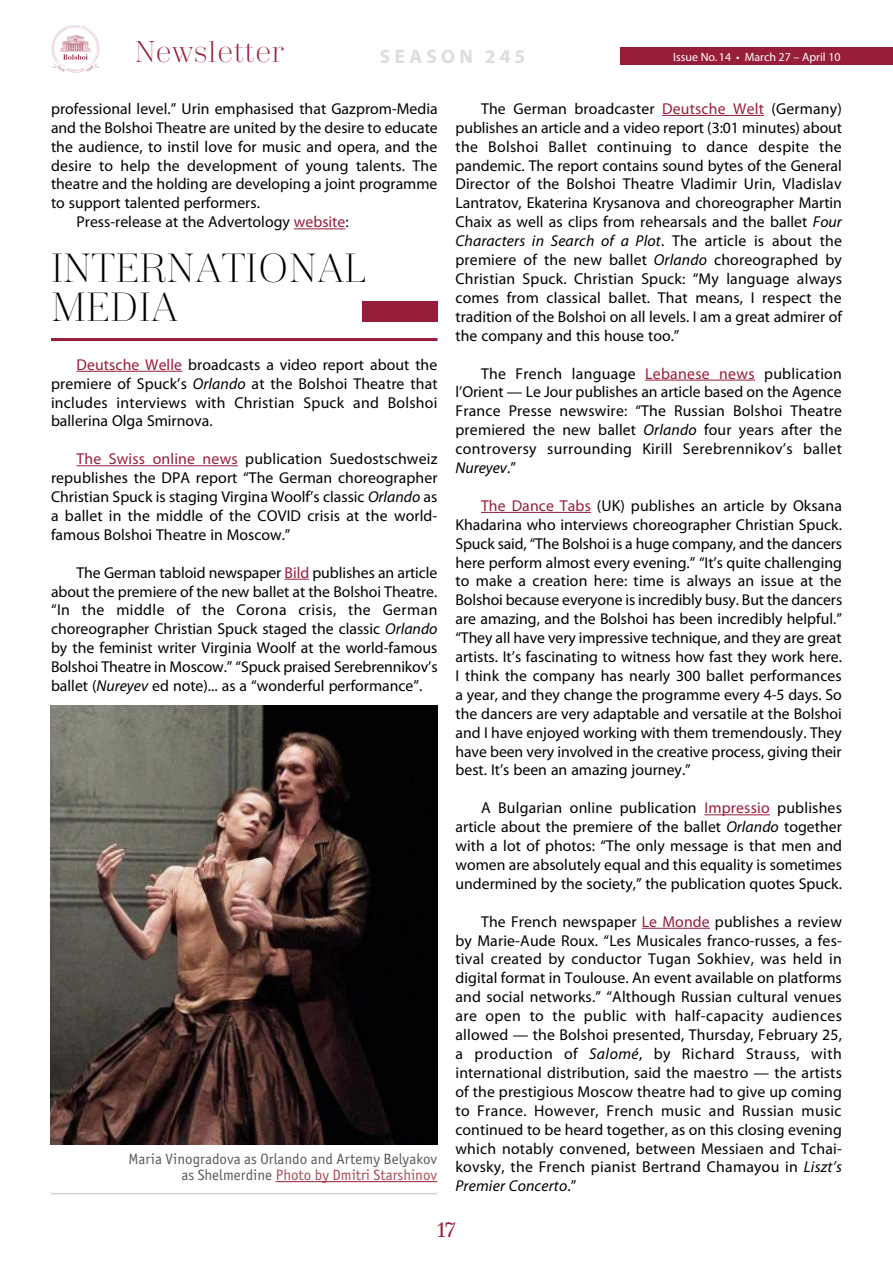
<style>
.page{position:relative;width:893px;height:1263px;background:#fff}
.page>*{position:absolute;margin:0;border:0;box-sizing:border-box;transform-origin:0 0}
.t1{font:300 40.5px/39px "Trivia Serif";color:#000}
.t2{font:300 30px "Trivia Serif";color:#981d39}
.t3{font:21px "Trivia Serif 10 Demo";color:#981d39}
.t4{font:700 19.5px "Myriad Pro";letter-spacing:.22em;color:#dcddde}
.t5{font:15.75px/18.9px "Myriad Pro";color:#000;text-align:justify}
.t6{font:15px/16.5px "Officina Sans Book ITC";color:#58595b;text-align:right}
.t7{font:12px "Myriad Pro";color:#fff}
.s1{color:#981d39}
.s2{font-style:italic}
.s3{color:#a84a51}
</style>
<div class="page">
<svg style="left:51px;top:25px;width:49px;height:47px"></svg>
<div style="left:621px;top:48px;width:272px;height:17px;background:#981d39"></div>
<hr style="left:294px;top:228px;width:51px;height:1px;background:#981d39">
<hr style="left:51px;top:338px;width:386px;height:3px;background:#981d39">
<hr style="left:77px;top:371px;width:105px;height:1px;background:#981d39">
<hr style="left:77px;top:465px;width:161px;height:1px;background:#981d39">
<svg style="left:285px;top:579px;width:24px;height:1px"></svg>
<hr style="left:662px;top:115px;width:102px;height:1px;background:#981d39">
<hr style="left:645px;top:380px;width:110px;height:1px;background:#981d39">
<hr style="left:481px;top:512px;width:110px;height:1px;background:#981d39">
<hr style="left:704px;top:814px;width:66px;height:1px;background:#981d39">
<hr style="left:642px;top:928px;width:68px;height:1px;background:#981d39">
<hr style="left:51px;top:1193px;width:386px;height:1px;background:#d1d3d4">
<hr style="left:276px;top:1181px;width:161px;height:1px;background:#981d39">
<img style="left:51px;top:705px;width:386px;height:439px">
<div style="left:362px;top:302px;width:75px;height:20px;background:#981d39"></div>
<h2 class="t2" style="left:135px;top:36px;width:150px">Newsletter</h2>
<p class="t4" style="left:380px;top:44px;width:147px">SEASON 245</p>
<p class="t7" style="left:673px;top:49px;width:169px">Issue No.14 • March 27 – April 10</p>
<p class="t5" style="left:51px;top:99px;width:388px">professional level.” Urin emphasised that Gazprom-Media</p>
<p class="t5" style="left:51px;top:118px;width:388px">and the Bolshoi Theatre are united by the desire to educate</p>
<p class="t5" style="left:51px;top:137px;width:388px">the audience, to instil love for music and opera, and the</p>
<p class="t5" style="left:51px;top:156px;width:388px">desire to help the development of young talents. The</p>
<p class="t5" style="left:51px;top:174px;width:388px">theatre and the holding are developing a joint programme</p>
<p class="t5" style="left:51px;top:193px;width:210px">to support talented performers.</p>
<p class="t5" style="left:77px;top:212px;width:274px">Press-release at the Advertology <span class="s1">website</span>:</p>
<h1 class="t1" style="left:51px;top:250px;width:316px">INTERNATIONAL<br>MEDIA</h1>
<p class="t5" style="left:51px;top:355px;width:388px;text-indent:26px"><span class="s1">Deutsche Welle</span> broadcasts a video report about the premiere of Spuck’s <span class="s2">Orlando</span> at the Bolshoi Theatre that includes interviews with Christian Spuck and Bolshoi ballerina Olga Smirnova.</p>
<p class="t5" style="left:51px;top:449px;width:388px;text-indent:26px"><span class="s1">The Swiss online news</span> publication Suedostschweiz republishes the DPA report “The German choreographer Christian Spuck is staging Virgina Woolf’s classic <span class="s2">Orlando</span> as a ballet in the middle of the COVID crisis at the world&shy;famous Bolshoi Theatre in Moscow.”</p>
<p class="t5" style="left:51px;top:563px;width:388px;text-indent:26px">The German tabloid newspaper <span class="s1">Bild</span> publishes an article about the premiere of the new ballet at the Bolshoi Theatre. “In the middle of the Corona crisis, the German choreographer Christian Spuck staged the classic <span class="s2">Orlando </span>by the feminist writer Virginia Woolf at the world-famous Bolshoi Theatre in Moscow.” “Spuck praised Serebrennikov’s ballet (<span class="s2">Nureyev</span> ed note)... as a “wonderful performance”.</p>
<p class="t5" style="left:455px;top:99px;width:388px;text-indent:26px">The German broadcaster <span class="s1">Deutsche Welt</span> (Germany) publishes an article and a video report (3:01 minutes) about the Bolshoi Ballet continuing to dance despite the pandemic. The report contains sound bytes of the General Director of the Bolshoi Theatre Vladimir Urin, Vladislav Lantratov, Ekaterina Krysanova and choreographer Martin Chaix as well as clips from rehearsals and the ballet <span class="s2">Four Characters in Search of a Plot</span>. The article is about the premiere of the new ballet <span class="s2">Orlando</span> choreographed by Christian Spuck. Christian Spuck: “My language always comes from classical ballet. That means, I respect the tradition of the Bolshoi on all levels. I am a great admirer of the company and this house too.”</p>
<p class="t5" style="left:455px;top:363px;width:388px;text-indent:26px">The French language <span class="s1">Lebanese news</span> publication l’Orient — Le Jour publishes an article based on the Agence France Presse newswire: “The Russian Bolshoi Theatre premiered the new ballet <span class="s2">Orlando</span> four years after the controversy surrounding Kirill Serebrennikov’s ballet <span class="s2">Nureyev</span>.”</p>
<p class="t5" style="left:455px;top:496px;width:388px;text-indent:26px"><span class="s1">The Dance Tabs</span> (UK) publishes an article by Oksana Khadarina who interviews choreographer Christian Spuck.<br>Spuck said, “The Bolshoi is a huge company, and the dancers here perform almost every evening.” “It’s quite challenging to make a creation here: time is always an issue at the Bolshoi because everyone is incredibly busy. But the dancers are amazing, and the Bolshoi has been incredibly helpful.” “They all have very impressive technique, and they are great artists. It’s fascinating to witness how fast they work here.<br>I think the company has nearly 300 ballet performances a year, and they change the programme every 4-5 days. So the dancers are very adaptable and versatile at the Bolshoi and I have enjoyed working with them tremendously. They have been very involved in the creative process, giving their best. It’s been an amazing journey.”</p>
<p class="t5" style="left:455px;top:798px;width:388px;text-indent:26px">A Bulgarian online publication <span class="s1">Impressio</span> publishes article about the premiere of the ballet <span class="s2">Orlando</span> together with a lot of photos: “The only message is that men and women are absolutely equal and this equality is sometimes undermined by the society,” the publication quotes Spuck.</p>
<p class="t5" style="left:455px;top:912px;width:388px;text-indent:26px">The French newspaper <span class="s1">Le Monde</span> publishes a review by Marie-Aude Roux. “Les Musicales franco-russes, a fes&shy;tival created by conductor Tugan Sokhiev, was held in digital format in Toulouse. An event available on platforms and social networks.” “Although Russian cultural venues are open to the public with half-capacity audiences allowed — the Bolshoi presented, Thursday, February 25, a production of <span class="s2">Salomé</span>, by Richard Strauss, with international distribution, said the maestro — the artists of the prestigious Moscow theatre had to give up coming to France. However, French music and Russian music continued to be heard together, as on this closing evening which notably convened, between Messiaen and Tchai&shy;kovsky, the French pianist Bertrand Chamayou in <span class="s2">Liszt’s Premier Concerto</span>.”</p>
<p class="t6" style="left:129px;top:1150px;width:310px">Maria Vinogradova as Orlando and Artemy Belyakov as Shelmerdine <span class="s3">Photo by Dmitri Starshinov</span></p>
<h3 class="t3" style="left:437px;top:1217px;width:20px">17</h3>
</div>
